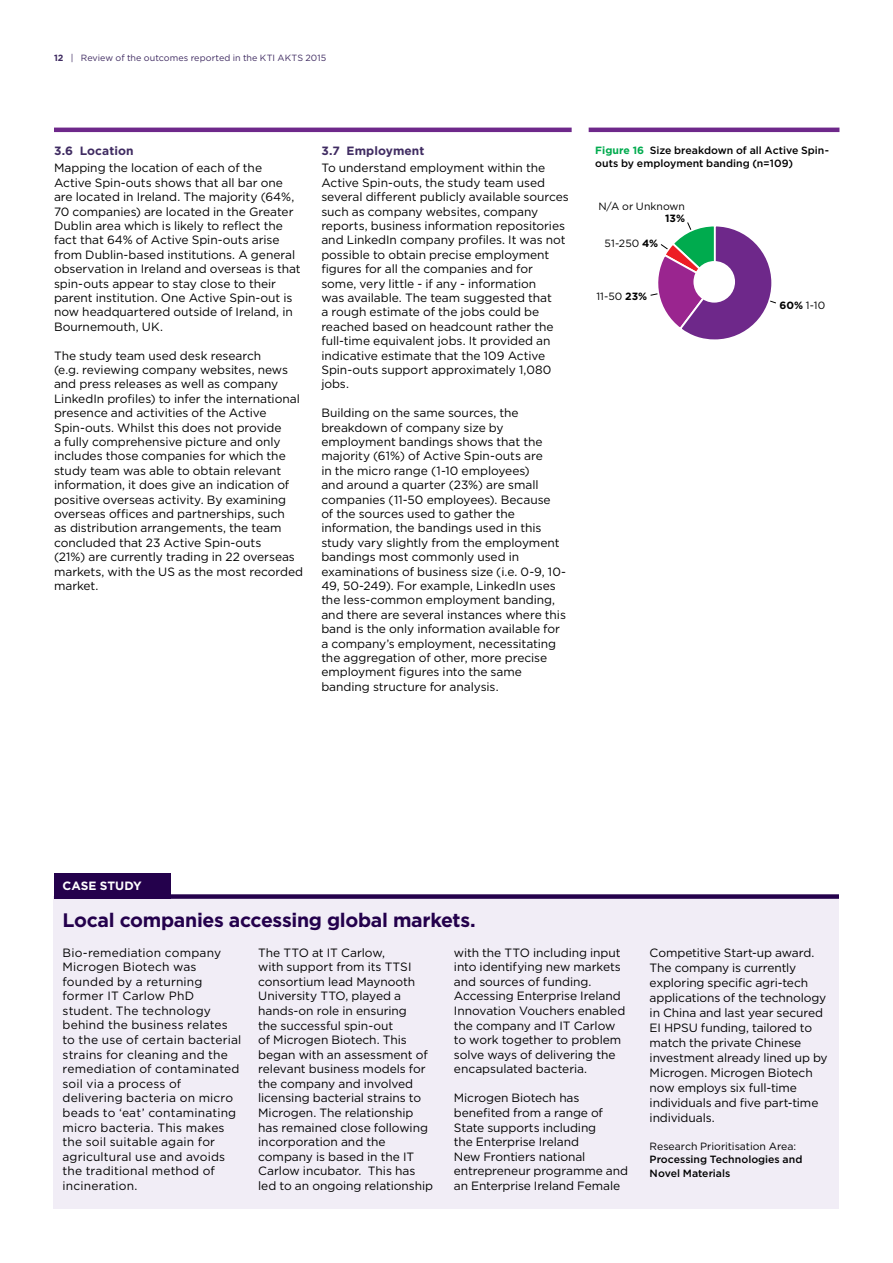
<style>
.page{position:relative;width:893px;height:1263px;background:#fff}
.page>*{position:absolute;margin:0;border:0;box-sizing:border-box;transform-origin:0 0}
.t1{font:700 19.5px "Gotham HTF";letter-spacing:-.02em;color:#24014c}
.t2{font:12px/14.4px "Gotham HTF";letter-spacing:-.005em;color:#000}
.t3{font:12px/14.5px "Gotham HTF";letter-spacing:.015em;color:#000}
.t4{font:700 12px "Gotham HTF";letter-spacing:.005em;color:#402c62}
.t5{font:700 12px "Gotham HTF";color:#fff}
.t6{font:500 10.5px/13.2px "Gotham HTF";color:#000}
.t7{font:10.5px "Gotham HTF";color:#000}
.t8{font:700 10.5px "Gotham HTF";color:#000}
.t9{font:9px "Gotham HTF";letter-spacing:.005em;color:#402c62}
.s1{font-weight:700}
.s2{font-weight:700;color:#00ab4e}
</style>
<div class="page">
<div style="left:54px;top:896px;width:785px;height:313px;background:#f1edf6"></div>
<div style="left:54px;top:894px;width:785px;height:5px;background:#24014c"></div>
<div style="left:54px;top:874px;width:117px;height:25px;background:#24014c"></div>
<hr style="left:54px;top:128px;width:518px;height:4px;background:#6e288a">
<hr style="left:589px;top:128px;width:250px;height:4px;background:#6e288a">
<svg style="left:650px;top:222px;width:126px;height:118px"></svg>
<div style="left:693px;top:261px;width:42px;height:42px;background:#fff;border-radius:50%"></div>
<p class="t9" style="left:54px;top:53px;width:274px"><span class="s1">12</span> | Review of the outcomes reported in the KTI AKTS 2015</p>
<p class="t4" style="left:54px;top:144px;width:81px">3.6 Location</p>
<p class="t2" style="left:54px;top:161px;width:248px">Mapping the location of each of the Active Spin-outs shows that all bar one are located in Ireland. The majority (64%, 70 companies) are located in the Greater Dublin area which is likely to reflect the fact that 64% of Active Spin-outs arise from Dublin-based institutions. A general observation in Ireland and overseas is that spin-outs appear to stay close to their parent institution. One Active Spin-out is now headquartered outside of Ireland, in Bournemouth, UK.</p>
<p class="t2" style="left:54px;top:348px;width:251px">The study team used desk research<br>(e.g. reviewing company websites, news and press releases as well as company LinkedIn profiles) to infer the international presence and activities of the Active Spin-outs. Whilst this does not provide<br>a fully comprehensive picture and only includes those companies for which the study team was able to obtain relevant information, it does give an indication of positive overseas activity. By examining overseas offices and partnerships, such<br>as distribution arrangements, the team concluded that 23 Active Spin-outs<br>(21%) are currently trading in 22 overseas markets, with the US as the most recorded market.</p>
<p class="t4" style="left:321px;top:144px;width:105px">3.7 Employment</p>
<p class="t2" style="left:321px;top:161px;width:249px">To understand employment within the Active Spin-outs, the study team used several different publicly available sources such as company websites, company reports, business information repositories and LinkedIn company profiles. It was not possible to obtain precise employment figures for all the companies and for some, very little - if any - information<br>was available. The team suggested that<br>a rough estimate of the jobs could be reached based on headcount rather the full-time equivalent jobs. It provided an indicative estimate that the 109 Active Spin-outs support approximately 1,080 jobs.</p>
<p class="t2" style="left:321px;top:406px;width:246px">Building on the same sources, the breakdown of company size by employment bandings shows that the majority (61%) of Active Spin-outs are<br>in the micro range (1-10 employees)<br>and around a quarter (23%) are small companies (11-50 employees). Because<br>of the sources used to gather the information, the bandings used in this study vary slightly from the employment bandings most commonly used in examinations of business size (i.e. 0-9, 10- 49, 50-249). For example, LinkedIn uses the less-common employment banding, and there are several instances where this band is the only information available for a company’s employment, necessitating the aggregation of other, more precise employment figures into the same banding structure for analysis.</p>
<p class="t6" style="left:595px;top:144px;width:235px;line-height:12.6px"><span class="s2">Figure 16</span> Size breakdown of all Active Spin&shy;outs by employment banding (n=109)</p>
<p class="t7" style="left:598px;top:200px;width:88px">N/A or Unknown</p>
<p class="t8" style="left:665px;top:212px;width:21px">13%</p>
<p class="t7" style="left:605px;top:237px;width:55px">51-250 <span class="s1">4%</span></p>
<p class="t7" style="left:596px;top:290px;width:52px">11-50 <span class="s1">23%</span></p>
<p class="t7" style="left:779px;top:299px;width:47px"><span class="s1">60%</span> 1-10</p>
<p class="t5" style="left:63px;top:879px;width:81px">CASE STUDY</p>
<h1 class="t1" style="left:63px;top:909px;width:415px">Local companies accessing global markets.</h1>
<p class="t3" style="left:63px;top:945px;width:180px">Bio-remediation company<br>Microgen Biotech was founded by a returning former IT Carlow PhD student. The technology behind the business relates to the use of certain bacterial strains for cleaning and the remediation of contaminated soil via a process of delivering bacteria on micro beads to ‘eat’ contaminating micro bacteria. This makes the soil suitable again for agricultural use and avoids the traditional method of incineration.</p>
<p class="t2" style="left:258px;top:945px;width:176px">The TTO at IT Carlow,<br>with support from its TTSI consortium lead Maynooth<br>University TTO, played a hands-on role in ensuring<br>the successful spin-out<br>of Microgen Biotech. This began with an assessment of relevant business models for the company and involved licensing bacterial strains to<br>Microgen. The relationship has remained close following incorporation and the company is based in the IT<br>Carlow incubator. This has led to an ongoing relationship</p>
<p class="t2" style="left:454px;top:945px;width:173px">with the TTO including input into identifying new markets and sources of funding.<br>Accessing Enterprise Ireland<br>Innovation Vouchers enabled the company and IT Carlow to work together to problem solve ways of delivering the encapsulated bacteria.</p>
<p class="t2" style="left:454px;top:1091px;width:176px">Microgen Biotech has benefited from a range of<br>State supports including<br>the Enterprise Ireland<br>New Frontiers national entrepreneur programme and an Enterprise Ireland Female</p>
<p class="t2" style="left:650px;top:945px;width:180px;line-height:15px">Competitive Start-up award.<br>The company is currently exploring specific agri-tech applications of the technology in China and last year secured<br>EI HPSU funding, tailored to match the private Chinese investment already lined up by<br>Microgen. Microgen Biotech now employs six full-time individuals and five part-time individuals.</p>
<p class="t7" style="left:650px;top:1140px;width:148px">Research Prioritisation Area:</p>
<p class="t6" style="left:650px;top:1153px;width:154px">Processing Technologies and<br>Novel Materials</p>
</div>
